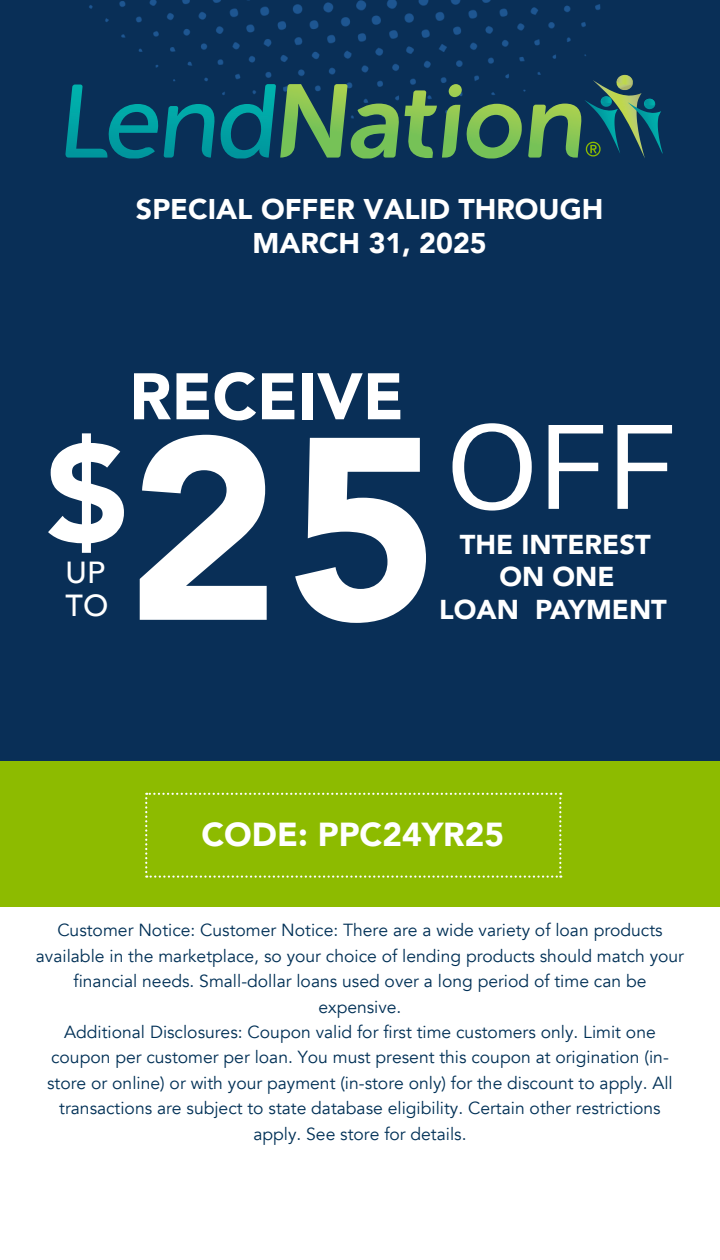
<style>
.page{position:relative;width:720px;height:1260px;background:#fff}
.page>*{position:absolute;margin:0;border:0;box-sizing:border-box;transform-origin:0 0}
.t1{font:121.5px "Aileron";color:#fff}
.t2{font:900 65px "Avenir";color:#fff}
.t3{font:900 33.25px "Avenir";color:#fff}
.t4{font:500 30.5px "Avenir";color:#fff}
.t5{font:900 28.5px/34.2px "Avenir";color:#fff;text-align:center}
.t6{font:900 27.25px "Avenir";color:#fff}
.t7{font:17.5px/25.5px "Avenir";color:#003056;text-align:center}
.s1{font-family:"Avenir";font-weight:900;font-size:137px}
.s2{font-family:"Avenir";font-weight:900;font-size:257px}
</style>
<div class="page">
<div style="left:0;top:0;width:720px;height:762px;background:#092f57"></div>
<div style="left:0;top:762px;width:720px;height:145px;background:#8dbb00"></div>
<svg style="left:145px;top:793px;width:416px;height:85px"></svg>
<svg style="left:65px;top:84px;width:457px;height:75px;background:#246362"></svg>
<svg style="left:528px;top:75px;width:135px;height:84px;background:#2a5b5c"></svg>
<p class="t5" style="left:136px;top:191px;width:469px">SPECIAL OFFER VALID THROUGH<br>MARCH 31, 2025</p>
<h2 class="t2" style="left:129px;top:341px;width:276px">RECEIVE</h2>
<p class="t1" style="left:46px;top:400px;width:630px"><span class="s1">$</span><span class="s2">25</span>OFF</p>
<p class="t6" style="left:460px;top:521px;width:192px">THE INTEREST</p>
<p class="t6" style="left:500px;top:553px;width:117px">ON ONE</p>
<p class="t4" style="left:66px;top:546px;width:41px">UP</p>
<p class="t4" style="left:66px;top:579px;width:44px">TO</p>
<p class="t6" style="left:439px;top:586px;width:229px">LOAN PAYMENT</p>
<p class="t3" style="left:202px;top:806px;width:304px">CODE: PPC24YR25</p>
<p class="t7" style="left:36px;top:918px;width:650px">Customer Notice: Customer Notice: There are a wide variety of loan products available in the marketplace, so your choice of lending products should match your financial needs. Small-dollar loans used over a long period of time can be expensive.<br>Additional Disclosures: Coupon valid for first time customers only. Limit one coupon per customer per loan. You must present this coupon at origination (in&shy;store or online) or with your payment (in-store only) for the discount to apply. All transactions are subject to state database eligibility. Certain other restrictions apply. See store for details.</p>
</div>
